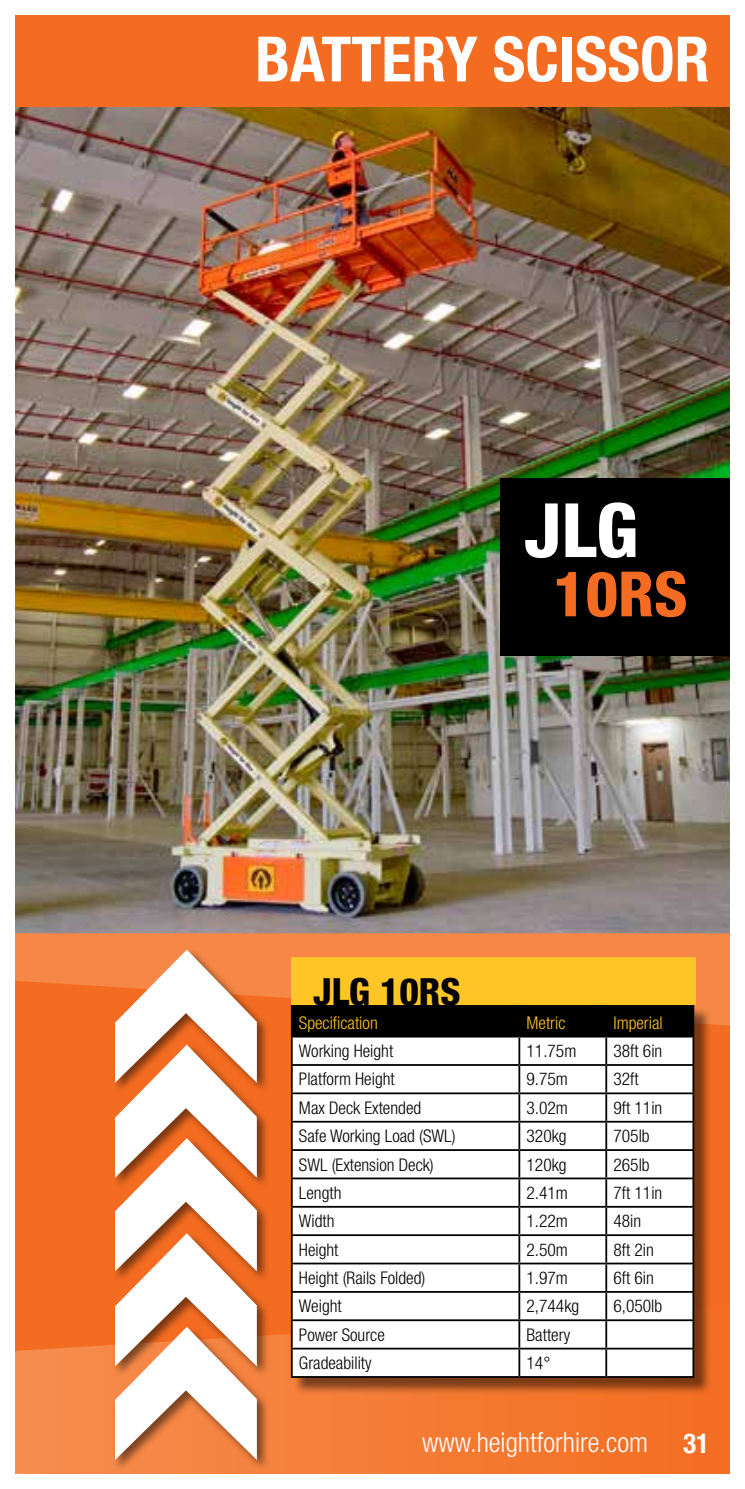
<style>
.page{position:relative;width:745px;height:1489px;background:#fff}
.page>*{position:absolute;margin:0;border:0;box-sizing:border-box;transform-origin:0 0}
.t1{font:800 condensed 75px "Helvetica Neue";color:#fff}
.t2{font:700 condensed 62.5px "Helvetica Neue";color:#fff}
.t3{font:800 condensed 62.5px "Helvetica Neue";color:#f36c21}
.t4{font:800 condensed 37.5px "Helvetica Neue";color:#000}
.t5{font:300 condensed 27.5px "Helvetica Neue";color:#fff}
.t6{font:700 condensed 27.5px "Helvetica Neue";color:#fff}
.t7{font:300 condensed 17.5px "Helvetica Neue";color:#000}
.t8{font:300 condensed 17.5px "Helvetica Neue";color:#ffc425}
</style>
<div class="page">
<img style="left:16px;top:106px;width:712px;height:827px">
<svg style="left:16px;top:1351px;width:712px;height:121px;background:#f47c36"></svg>
<div style="left:16px;top:1026px;width:712px;height:325px;background:#f36c21"></div>
<div style="left:0;top:0;width:744px;height:106px;background:#f36c21"></div>
<div style="left:500px;top:478px;width:244px;height:177px;background:#000"></div>
<svg style="left:16px;top:933px;width:712px;height:93px;background:#f4823f"></svg>
<div style="left:293px;top:1006px;width:418px;height:389px;background:#000;opacity:.5"></div>
<hr style="left:291px;top:1375px;width:228px;height:2px;background:#000">
<hr style="left:519px;top:1375px;width:87px;height:2px;background:#000">
<hr style="left:606px;top:1375px;width:87px;height:2px;background:#000">
<hr style="left:291px;top:1004px;width:228px;height:2px;background:#000">
<hr style="left:519px;top:1004px;width:87px;height:2px;background:#000">
<hr style="left:606px;top:1004px;width:87px;height:2px;background:#000">
<svg style="left:291px;top:1005px;width:402px;height:370px"></svg>
<hr style="left:291px;top:1035px;width:228px;height:2px;background:#000">
<hr style="left:519px;top:1035px;width:87px;height:2px;background:#000">
<hr style="left:606px;top:1035px;width:87px;height:2px;background:#000">
<div style="left:291px;top:957px;width:403px;height:47px;background:#ffc425"></div>
<div style="left:112px;top:947px;width:158px;height:524px;background:#000;opacity:.5"></div>
<svg style="left:115px;top:949px;width:142px;height:510px"></svg>
<div style="left:0;top:0;width:744px;height:1488px;border:15px solid #fff"></div>
<h2 class="t2" style="left:255px;top:7px;width:455px">BATTERY SCISSOR</h2>
<h1 class="t1" style="left:523px;top:484px;width:115px">JLG</h1>
<h2 class="t3" style="left:552px;top:555px;width:136px">10RS</h2>
<h3 class="t4" style="left:313px;top:968px;width:149px">JLG 10RS</h3>
<p class="t8" style="left:299px;top:1013px;width:80px">Specification</p>
<p class="t8" style="left:526px;top:1013px;width:40px">Metric</p>
<p class="t8" style="left:613px;top:1013px;width:51px">Imperial</p>
<p class="t7" style="left:299px;top:1040px;width:96px">Working Height</p>
<p class="t7" style="left:526px;top:1040px;width:51px">11.75m</p>
<p class="t7" style="left:613px;top:1040px;width:50px">38ft 6in</p>
<p class="t7" style="left:299px;top:1069px;width:97px">Platform Height</p>
<p class="t7" style="left:526px;top:1069px;width:43px">9.75m</p>
<p class="t7" style="left:613px;top:1069px;width:27px">32ft</p>
<p class="t7" style="left:299px;top:1097px;width:124px">Max Deck Extended</p>
<p class="t7" style="left:526px;top:1097px;width:43px">3.02m</p>
<p class="t7" style="left:613px;top:1097px;width:50px">9ft 11in</p>
<p class="t7" style="left:299px;top:1125px;width:158px">Safe Working Load (SWL)</p>
<p class="t7" style="left:526px;top:1125px;width:42px">320kg</p>
<p class="t7" style="left:613px;top:1125px;width:38px">705lb</p>
<p class="t7" style="left:299px;top:1154px;width:136px">SWL (Extension Deck)</p>
<p class="t7" style="left:526px;top:1154px;width:42px">120kg</p>
<p class="t7" style="left:613px;top:1154px;width:38px">265lb</p>
<p class="t7" style="left:299px;top:1182px;width:44px">Length</p>
<p class="t7" style="left:526px;top:1182px;width:43px">2.41m</p>
<p class="t7" style="left:613px;top:1182px;width:50px">7ft 11in</p>
<p class="t7" style="left:299px;top:1210px;width:37px">Width</p>
<p class="t7" style="left:526px;top:1210px;width:43px">1.22m</p>
<p class="t7" style="left:613px;top:1210px;width:29px">48in</p>
<p class="t7" style="left:299px;top:1239px;width:41px">Height</p>
<p class="t7" style="left:526px;top:1239px;width:43px">2.50m</p>
<p class="t7" style="left:613px;top:1239px;width:42px">8ft 2in</p>
<p class="t7" style="left:299px;top:1267px;width:128px">Height (Rails Folded)</p>
<p class="t7" style="left:526px;top:1267px;width:43px">1.97m</p>
<p class="t7" style="left:613px;top:1267px;width:42px">6ft 6in</p>
<p class="t7" style="left:299px;top:1295px;width:44px">Weight</p>
<p class="t7" style="left:526px;top:1295px;width:54px">2,744kg</p>
<p class="t7" style="left:613px;top:1295px;width:50px">6,050lb</p>
<p class="t7" style="left:299px;top:1324px;width:87px">Power Source</p>
<p class="t7" style="left:526px;top:1324px;width:45px">Battery</p>
<p class="t7" style="left:299px;top:1352px;width:74px">Gradeability</p>
<p class="t7" style="left:526px;top:1352px;width:25px">14°</p>
<h3 class="t5" style="left:422px;top:1426px;width:227px">www.heightforhire.com</h3>
<h3 class="t6" style="left:682px;top:1420px;width:28px">31</h3>
</div>
